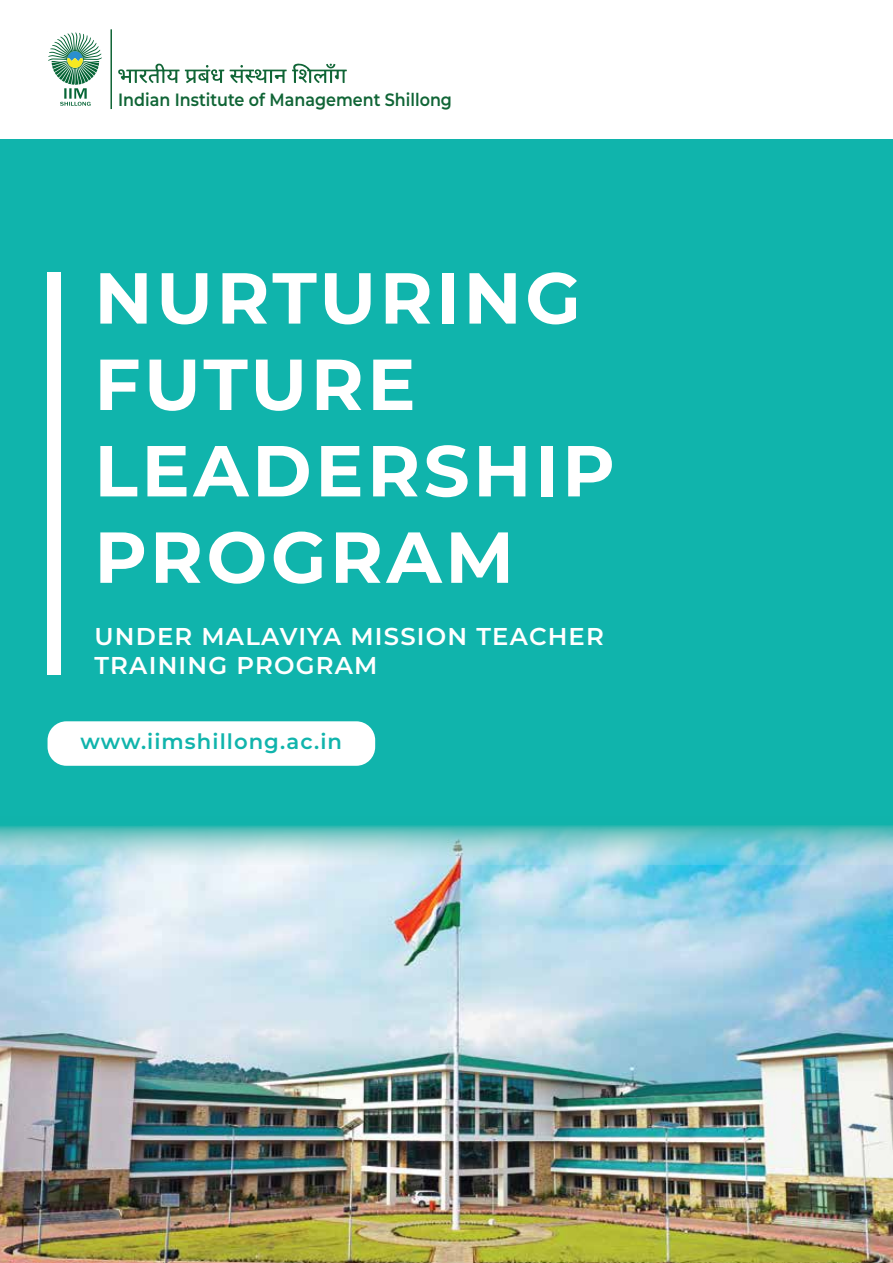
<style>
.page{position:relative;width:893px;height:1263px;background:#10b4ac}
.page>*{position:absolute;margin:0;border:0;box-sizing:border-box;transform-origin:0 0}
.t1{font:700 72px/86.4px "Montserrat";letter-spacing:.05em;color:#fff}
.t2{font:600 24.3px/29.2px "Montserrat";letter-spacing:.05em;color:#fff}
.t3{font:600 21.15px "Montserrat";letter-spacing:.05em;color:#10b4ac}
.t4{font:600 17.85px "Montserrat";color:#106536;scale:.9 1}
</style>
<div class="page">
<div style="left:0;top:0;width:893px;height:138px;background:#fff"></div>
<svg style="left:48px;top:32px;width:54px;height:74px"></svg>
<hr style="left:110px;top:29px;width:2px;height:80px;background:#106536">
<svg style="left:118px;top:63px;width:106px;height:20px"></svg>
<svg style="left:230px;top:63px;width:117px;height:20px"></svg>
<img style="left:0;top:865px;width:893px;height:398px">
<svg style="left:0;top:825px;width:893px;height:40px;background:#8bd0d5"></svg>
<div style="left:48px;top:721px;width:327px;height:45px;background:#fff;border-radius:19px"></div>
<div style="left:48px;top:272px;width:13px;height:402px;background:#fff"></div>
<p class="t4" style="left:118px;top:87px;width:372px">Indian Institute of Management Shillong</p>
<h1 class="t1" style="left:94px;top:259px;width:522px">NURTURING<br>FUTURE<br>LEADERSHIP<br>PROGRAM</h1>
<p class="t2" style="left:94px;top:623px;width:511px">UNDER MALAVIYA MISSION TEACHER<br>TRAINING PROGRAM</p>
<p class="t3" style="left:81px;top:727px;width:263px">www.iimshillong.ac.in</p>
</div>
